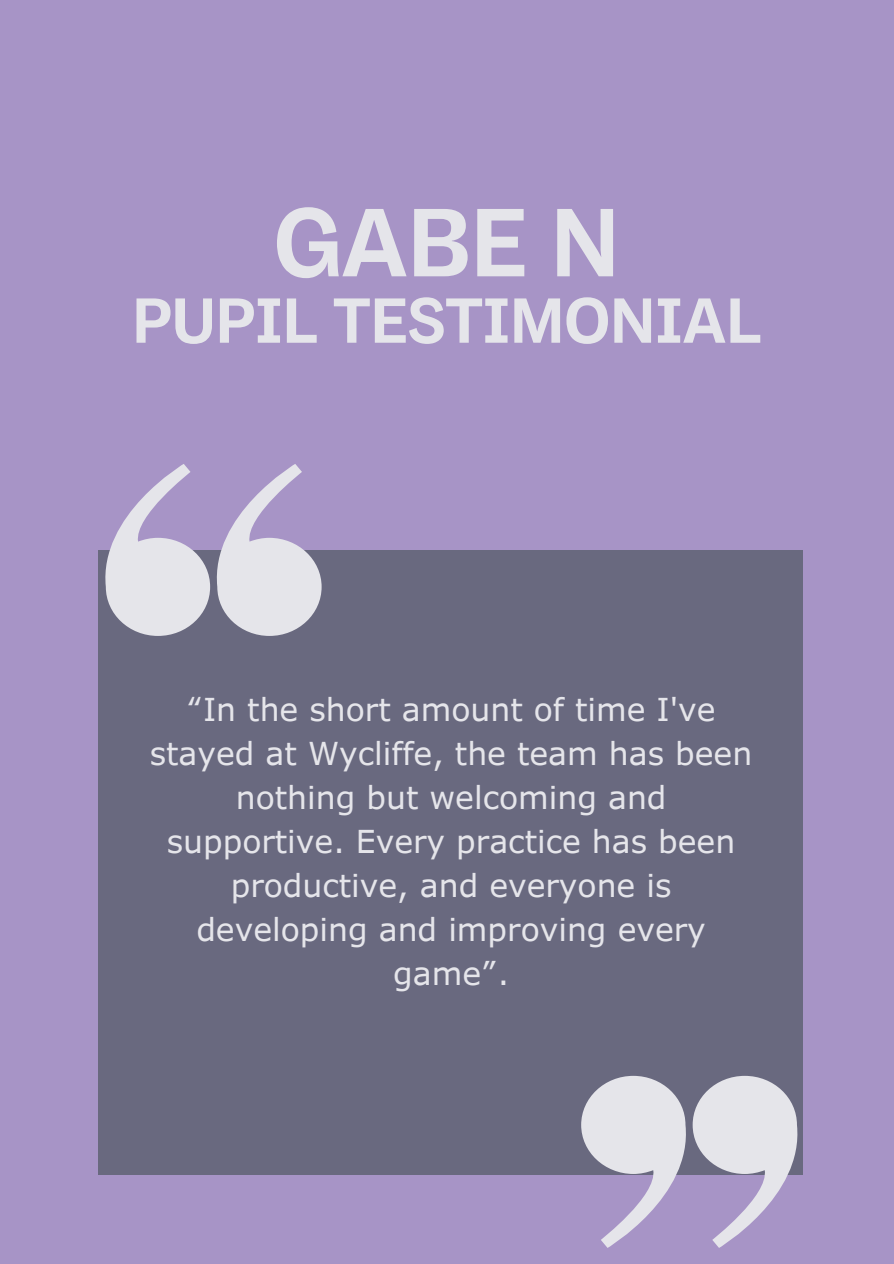
<style>
.page{position:relative;width:894px;height:1264px;background:#fff}
.page>*{position:absolute;margin:0;border:0;box-sizing:border-box;transform-origin:0 0}
.t1{font:700 96.3px "Body Grotesque";color:#e5e5ea}
.t2{font:700 63.3px "Body Grotesque";color:#e5e5ea}
.t3{font:31.5px/44px "Verdana Pro";color:#e5e5ea;text-align:center}
</style>
<div class="page">
<div style="left:0;top:0;width:893px;height:1263px;background:#a794c6"></div>
<div style="left:98px;top:550px;width:705px;height:624px;background:#69697f"></div>
<svg style="left:581px;top:1075px;width:222px;height:172px"></svg>
<svg style="left:105px;top:464px;width:216px;height:172px"></svg>
<p class="t1" style="left:274px;top:187px;width:347px">GABE N</p>
<p class="t2" style="left:132px;top:284px;width:630px">PUPIL TESTIMONIAL</p>
<h1 class="t3" style="left:150px;top:686px;width:603px">“In the short amount of time I've stayed at Wycliffe, the team has been nothing but welcoming and supportive. Every practice has been productive, and everyone is developing and improving every game”.</h1>
</div>
